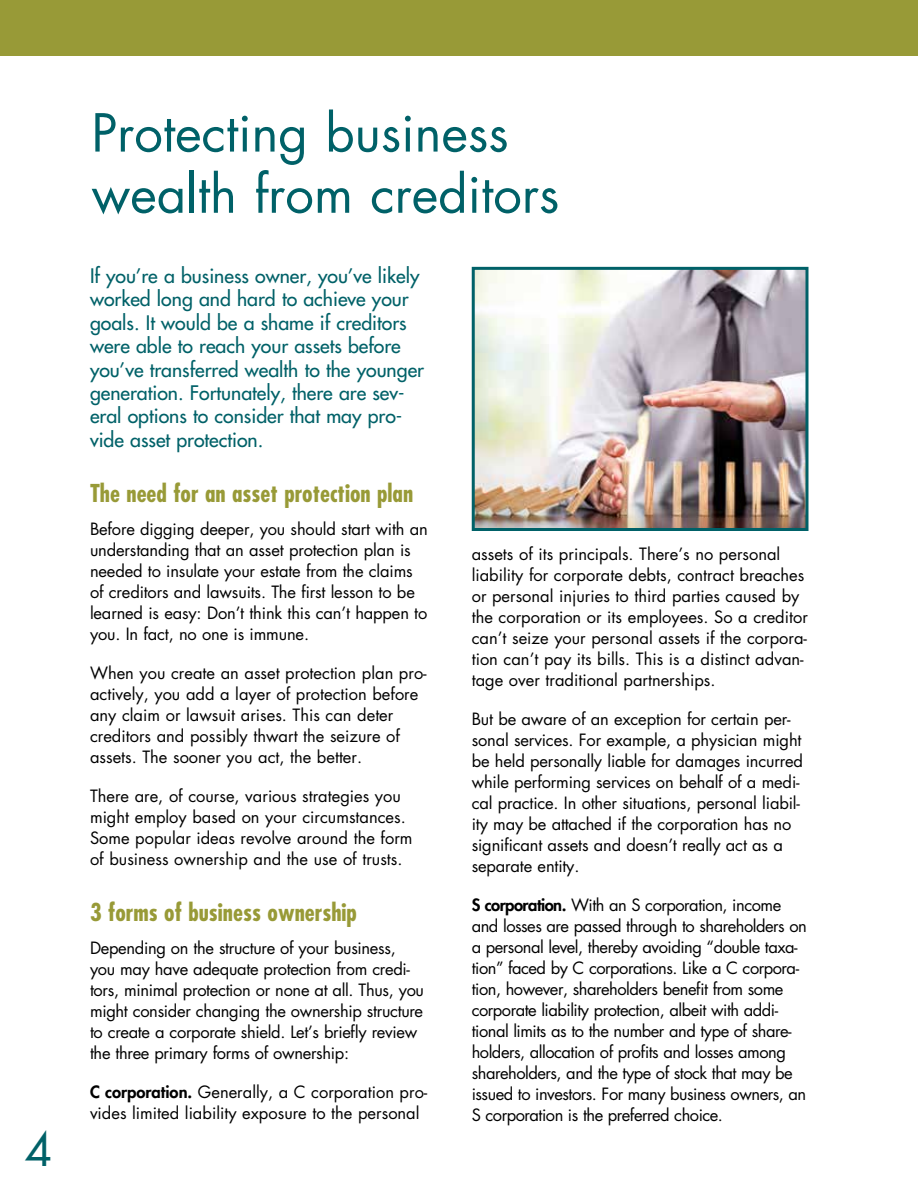
<style>
.page{position:relative;width:918px;height:1188px;background:#fff}
.page>*{position:absolute;margin:0;border:0;box-sizing:border-box;transform-origin:0 0}
.t1{font:51px/61.2px "Futura Std";color:#006168}
.t2{font:45px "Futura Std";color:#006168}
.t3{font:700 condensed 24px "Futura Std";color:#989a37}
.t4{font:500 19.5px/23.4px "Futura Std";color:#006168}
.t5{font:16.5px/21px "Futura Std";letter-spacing:-.01em;color:#000}
.t6{font:16.5px/21px "Futura Std";letter-spacing:-.03em;color:#000}
.s1{font-weight:800}
</style>
<div class="page">
<div style="left:0;top:0;width:918px;height:55px;background:#989a37"></div>
<img style="left:476px;top:271px;width:328px;height:256px">
<div style="left:472px;top:267px;width:336px;height:264px;border:3px solid #006168"></div>
<h2 class="t2" style="left:25px;top:1120px;width:29px">4</h2>
<h1 class="t1" style="left:92px;top:103px;width:469px">Protecting business wealth from creditors</h1>
<p class="t4" style="left:90px;top:264px;width:336px">If you’re a business owner, you’ve likely worked long and hard to achieve your goals. It would be a shame if creditors were able to reach your assets before you’ve transferred wealth to the younger generation. Fortunately, there are sev&shy;eral options to consider that may pro&shy;vide asset protection.</p>
<h3 class="t3" style="left:90px;top:478px;width:325px">The need for an asset protection plan</h3>
<p class="t5" style="left:90px;top:519px;width:339px">Before digging deeper, you should start with an understanding that an asset protection plan is needed to insulate your estate from the claims of creditors and lawsuits. The first lesson to be learned is easy: Don’t think this can’t happen to you. In fact, no one is immune.</p>
<p class="t5" style="left:90px;top:663px;width:338px">When you create an asset protection plan pro&shy;actively, you add a layer of protection before any claim or lawsuit arises. This can deter creditors and possibly thwart the seizure of assets. The sooner you act, the better.</p>
<p class="t5" style="left:90px;top:786px;width:324px">There are, of course, various strategies you might employ based on your circumstances.<br>Some popular ideas revolve around the form of business ownership and the use of trusts.</p>
<h3 class="t3" style="left:90px;top:897px;width:268px">3 forms of business ownership</h3>
<p class="t5" style="left:90px;top:937px;width:336px">Depending on the structure of your business, you may have adequate protection from credi&shy;tors, minimal protection or none at all. Thus, you might consider changing the ownership structure to create a corporate shield. Let’s briefly review the three primary forms of ownership:</p>
<p class="t5" style="left:90px;top:1081px;width:339px"><span class="s1">C corporation.</span> Generally, a C corporation pro&shy;vides limited liability exposure to the personal</p>
<p class="t5" style="left:472px;top:543px;width:338px">assets of its principals. There’s no personal liability for corporate debts, contract breaches or personal injuries to third parties caused by the corporation or its employees. So a creditor can’t seize your personal assets if the corpora&shy;tion can’t pay its bills. This is a distinct advan&shy;tage over traditional partnerships.</p>
<p class="t5" style="left:472px;top:708px;width:333px">But be aware of an exception for certain per&shy;sonal services. For example, a physician might be held personally liable for damages incurred while performing services on behalf of a medi&shy;cal practice. In other situations, personal liabil&shy;ity may be attached if the corporation has no significant assets and doesn’t really act as a separate entity.</p>
<p class="t6" style="left:472px;top:894px;width:337px"><span class="s1">S corporation.</span> With an S corporation, income and losses are passed through to shareholders on a personal level, thereby avoiding “double taxa&shy;tion” faced by C corporations. Like a C corpora&shy;tion, however, shareholders benefit from some corporate liability protection, albeit with addi&shy;tional limits as to the number and type of share&shy;holders, allocation of profits and losses among shareholders, and the type of stock that may be issued to investors. For many business owners, an S corporation is the preferred choice.</p>
</div>
